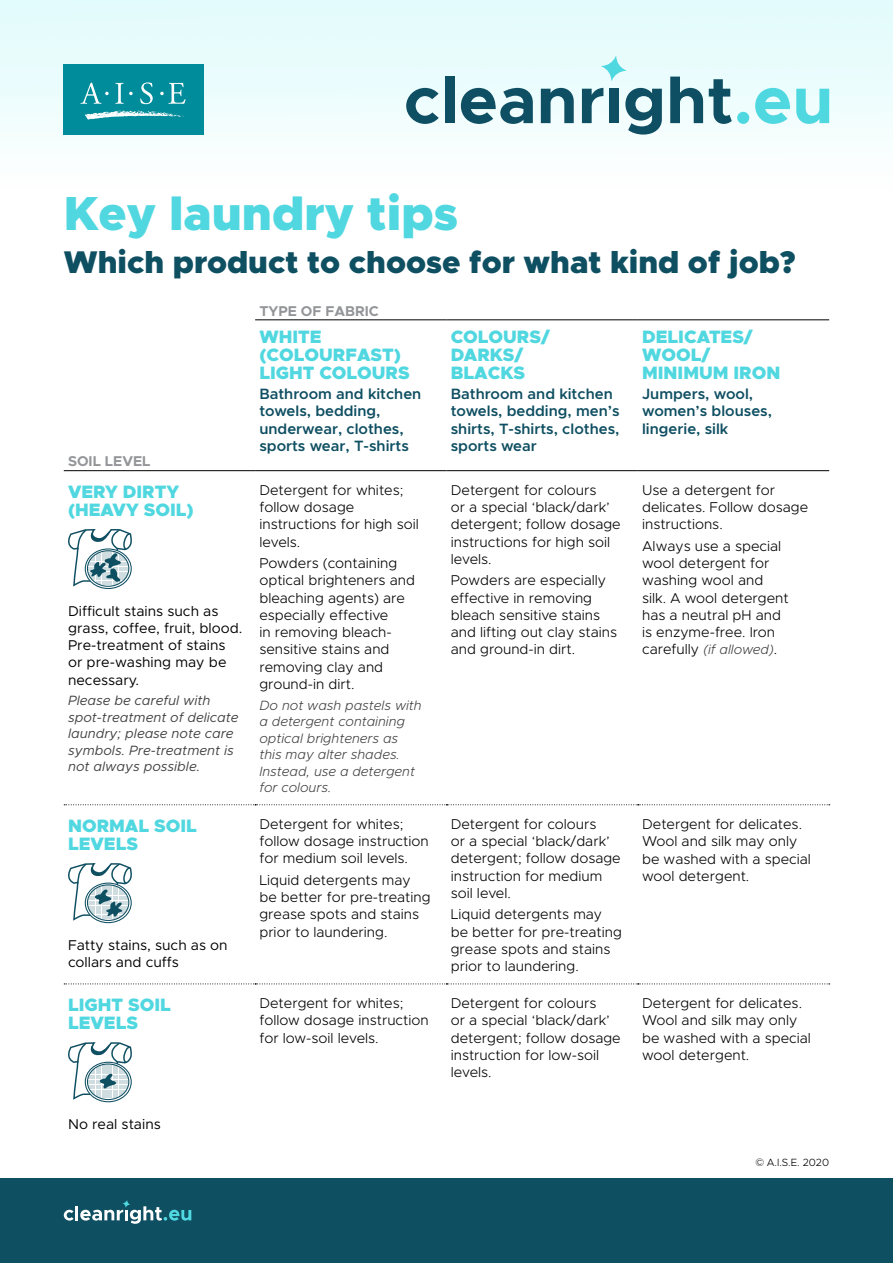
<style>
.page{position:relative;width:893px;height:1263px;background:#fff}
.page>*{position:absolute;margin:0;border:0;box-sizing:border-box;transform-origin:0 0}
.t1{font:900 48px "Metropolis";color:#50d7e0}
.t2{font:900 31.5px "Metropolis";color:#0f4f62}
.t3{font:900 18px/18px "Metropolis";color:#50d7e0}
.t4{font:600 15px/17.2px "Metropolis";color:#0f4f62}
.t5{font:300 14.25px/17.2px "Metropolis";color:#000}
.t6{font:14.25px/17.2px "Metropolis";color:#000}
.t7{font:700 14.25px "Metropolis";color:#939598}
.t8{font:italic 300 13.5px/16.5px "Metropolis";color:#414042}
.t9{font:italic 13.5px/16.5px "Metropolis";color:#414042}
.t10{font:300 10.5px "Metropolis";color:#000}
.s1{font-style:normal;font-size:14.25px;color:#000}
.s2{font-family:"Raleway"}
</style>
<div class="page">
<div style="left:0;top:1179px;width:893px;height:84px;background:#0f4f62"></div>
<img style="left:0;top:0;width:893px;height:321px">
<svg style="left:64px;top:1210px;width:10px;height:10px"></svg>
<hr style="left:75px;top:1206px;width:3px;height:14px;background:#fff">
<svg style="left:80px;top:1200px;width:111px;height:24px"></svg>
<svg style="left:406px;top:88px;width:33px;height:36px"></svg>
<div style="left:445px;top:77px;width:9px;height:46px;background:#0f4f63"></div>
<svg style="left:461px;top:88px;width:72px;height:36px"></svg>
<svg style="left:541px;top:88px;width:33px;height:35px"></svg>
<svg style="left:582px;top:88px;width:21px;height:35px"></svg>
<div style="left:609px;top:89px;width:10px;height:34px;background:#0f4f63"></div>
<svg style="left:625px;top:88px;width:37px;height:47px"></svg>
<svg style="left:670px;top:77px;width:33px;height:46px"></svg>
<svg style="left:709px;top:79px;width:23px;height:45px"></svg>
<div style="left:737px;top:112px;width:12px;height:12px;background:#50d8e1;border-radius:50%"></div>
<svg style="left:755px;top:88px;width:35px;height:36px"></svg>
<svg style="left:796px;top:89px;width:33px;height:35px"></svg>
<svg style="left:601px;top:56px;width:25px;height:25px"></svg>
<div style="left:64px;top:64px;width:140px;height:71px;background:#008c9a"></div>
<svg style="left:80px;top:82px;width:29px;height:22px"></svg>
<svg style="left:115px;top:83px;width:18px;height:21px"></svg>
<svg style="left:140px;top:82px;width:13px;height:22px"></svg>
<svg style="left:160px;top:83px;width:26px;height:21px"></svg>
<svg style="left:85px;top:110px;width:99px;height:10px"></svg>
<hr style="left:255px;top:320px;width:191px;height:1px;background:#000">
<hr style="left:446px;top:320px;width:192px;height:1px;background:#000">
<hr style="left:638px;top:320px;width:191px;height:1px;background:#000">
<hr style="left:64px;top:470px;width:191px;height:1px;background:#000">
<hr style="left:255px;top:470px;width:191px;height:1px;background:#000">
<hr style="left:446px;top:470px;width:192px;height:1px;background:#000">
<hr style="left:638px;top:470px;width:191px;height:1px;background:#000">
<svg style="left:68px;top:470px;width:66px;height:119px"></svg>
<svg style="left:64px;top:804px;width:766px;height:120px"></svg>
<svg style="left:64px;top:983px;width:766px;height:120px"></svg>
<h1 class="t1" style="left:64px;top:182px;width:396px">Key laundry tips</h1>
<h2 class="t2" style="left:64px;top:242px;width:733px">Which product to choose for what kind of job?</h2>
<p class="t7" style="left:259px;top:302px;width:121px">TYPE OF FABRIC</p>
<p class="t3" style="left:259px;top:327px;width:152px">WHITE (COLOURFAST)<br>LIGHT COLOURS</p>
<p class="t3" style="left:451px;top:327px;width:101px">COLOURS/<br>DARKS/<br>BLACKS</p>
<p class="t3" style="left:642px;top:327px;width:140px">DELICATES/<br>WOOL/<br>MINIMUM IRON</p>
<p class="t4" style="left:259px;top:385px;width:163px">Bathroom and kitchen towels, bedding, underwear, clothes, sports wear, T-shirts</p>
<p class="t4" style="left:451px;top:385px;width:170px">Bathroom and kitchen towels, bedding, men’s shirts, T-shirts, clothes, sports wear</p>
<p class="t4" style="left:642px;top:385px;width:131px">Jumpers, wool, women’s blouses, lingerie, silk</p>
<p class="t7" style="left:68px;top:452px;width:84px">SOIL LEVEL</p>
<p class="t3" style="left:68px;top:483px;width:127px">VERY DIRTY (HEAVY SOIL)</p>
<p class="t5" style="left:259px;top:481px;width:161px">Detergent for whites; follow dosage instructions for high soil levels.</p>
<p class="t5" style="left:259px;top:554px;width:157px">Powders (containing optical brighteners and bleaching agents) are especially effective<br>in removing bleach&shy;sensitive stains and removing clay and ground-in dirt.</p>
<p class="t8" style="left:259px;top:697px;width:164px">Do not wash pastels with a detergent containing optical brighteners as this may alter shades.<br>Instead, use a detergent for colours.</p>
<p class="t5" style="left:451px;top:481px;width:172px">Detergent for colours<br>or a special ‘black/dark’ detergent; follow dosage instructions for high soil levels.</p>
<p class="t5" style="left:451px;top:572px;width:168px">Powders are especially effective in removing bleach sensitive stains and lifting out clay stains and ground-in dirt.</p>
<p class="t5" style="left:642px;top:481px;width:168px">Use a detergent for delicates. Follow dosage instructions.</p>
<p class="t5" style="left:642px;top:537px;width:148px">Always use a special wool detergent for washing wool and silk. A wool detergent has a neutral pH and is enzyme-free. Iron</p>
<p class="t8" style="left:642px;top:641px;width:137px"><span class="s1">carefully</span> (if allowed)<span class="s1">.</span></p>
<p class="t6" style="left:68px;top:602px;width:176px">Difficult stains such as grass, coffee, fruit, blood.<br>Pre-treatment of stains or pre-washing may be necessary.</p>
<p class="t9" style="left:68px;top:692px;width:172px">Please be careful with spot-treatment of delicate laundry; please note care symbols. Pre-treatment is not always possible.</p>
<p class="t3" style="left:68px;top:817px;width:130px">NORMAL SOIL<br>LEVELS</p>
<p class="t6" style="left:68px;top:936px;width:161px">Fatty stains, such as on collars and cuffs</p>
<p class="t3" style="left:68px;top:996px;width:104px">LIGHT SOIL<br>LEVELS</p>
<p class="t6" style="left:68px;top:1115px;width:94px">No real stains</p>
<p class="t5" style="left:259px;top:815px;width:171px">Detergent for whites; follow dosage instruction for medium soil levels.</p>
<p class="t5" style="left:259px;top:871px;width:173px">Liquid detergents may be better for pre-treating grease spots and stains prior to laundering.</p>
<p class="t5" style="left:451px;top:815px;width:172px">Detergent for colours<br>or a special ‘black/dark’ detergent; follow dosage instruction for medium soil level.</p>
<p class="t5" style="left:451px;top:906px;width:173px">Liquid detergents may be better for pre-treating grease spots and stains prior to laundering.</p>
<p class="t5" style="left:642px;top:815px;width:170px">Detergent for delicates.<br>Wool and silk may only be washed with a special wool detergent.</p>
<p class="t5" style="left:259px;top:994px;width:171px">Detergent for whites; follow dosage instruction for low-soil levels.</p>
<p class="t5" style="left:451px;top:994px;width:172px">Detergent for colours<br>or a special ‘black/dark’ detergent; follow dosage instruction for low-soil levels.</p>
<p class="t5" style="left:642px;top:994px;width:170px">Detergent for delicates.<br>Wool and silk may only be washed with a special wool detergent.</p>
<p class="t10" style="left:755px;top:1156px;width:75px"><span class="s2">©</span> A.I.S.E. 2020</p>
</div>
